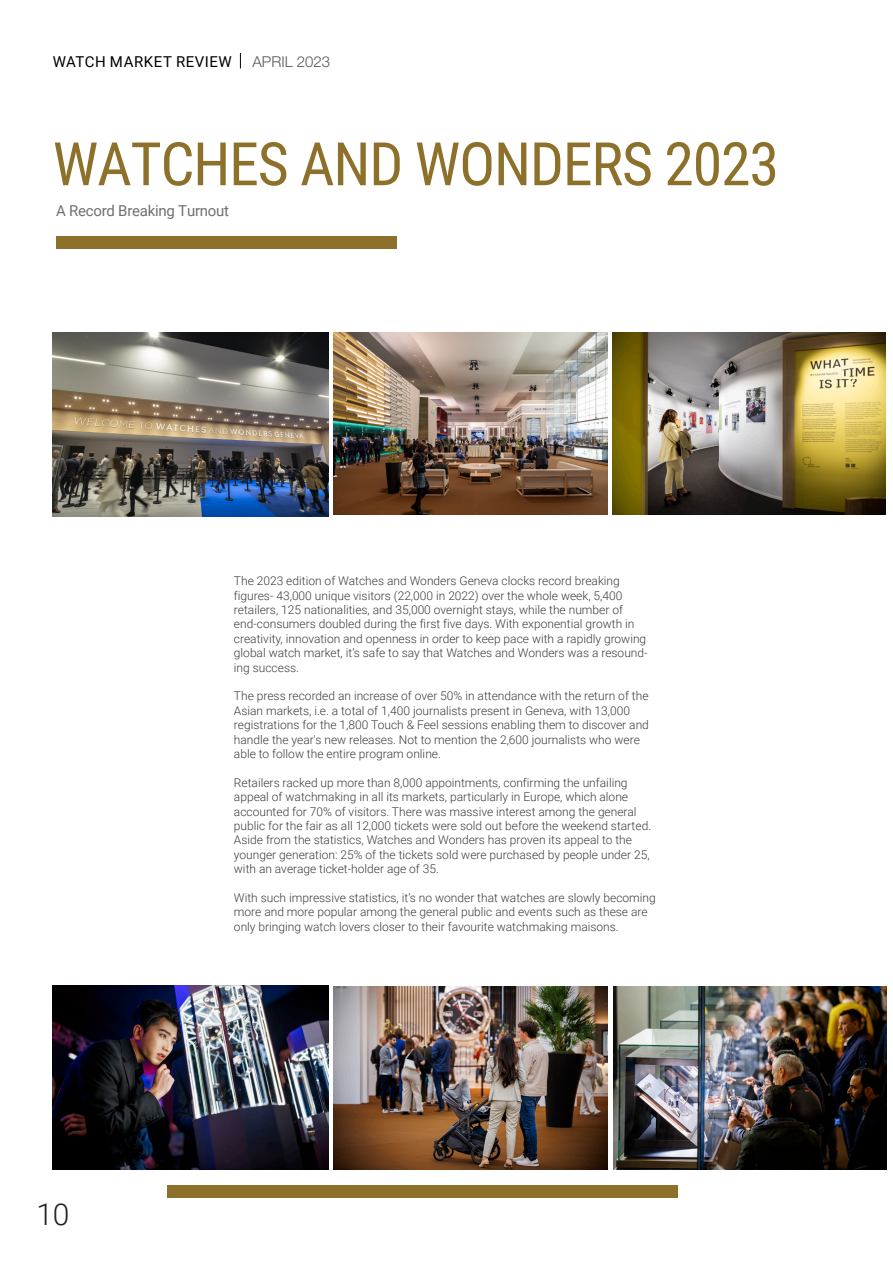
<style>
.page{position:relative;width:893px;height:1263px;background:#fff}
.page>*{position:absolute;margin:0;border:0;box-sizing:border-box;transform-origin:0 0}
.t1{font:60px "Roboto Condensed";letter-spacing:-.02em;color:#8d712b}
.t2{font:300 30px "Roboto";color:#231f20}
.t3{font:15px "Roboto";letter-spacing:-.015em;color:#707070}
.t4{font:15px "Roboto";letter-spacing:.035em;color:#000002}
.t5{font:300 15px "Helvetica Neue";color:#57585a}
.t6{font:300 12px/14.4px "Roboto";color:#3b3c3b}
</style>
<div class="page">
<div style="left:167px;top:1185px;width:511px;height:13px;background:#8d712b"></div>
<div style="left:57px;top:236px;width:340px;height:13px;background:#8d712b"></div>
<svg style="left:240px;top:53px;width:1px;height:15px"></svg>
<img style="left:52px;top:333px;width:276px;height:184px">
<img style="left:333px;top:332px;width:274px;height:183px">
<img style="left:613px;top:332px;width:272px;height:182px">
<img style="left:53px;top:986px;width:276px;height:184px">
<img style="left:333px;top:987px;width:274px;height:183px">
<img style="left:614px;top:987px;width:273px;height:182px">
<p class="t4" style="left:53px;top:51px;width:180px">WATCH MARKET REVIEW</p>
<p class="t5" style="left:252px;top:52px;width:79px">APRIL 2023</p>
<h1 class="t1" style="left:53px;top:122px;width:728px">WATCHES AND WONDERS 2023</h1>
<p class="t3" style="left:56px;top:201px;width:175px">A Record Breaking Turnout</p>
<h2 class="t2" style="left:36px;top:1193px;width:35px">10</h2>
<p class="t6" style="left:234px;top:573px;width:415px">The 2023 edition of Watches and Wonders Geneva clocks record breaking figures- 43,000 unique visitors (22,000 in 2022) over the whole week, 5,400 retailers, 125 nationalities, and 35,000 overnight stays, while the number of end-consumers doubled during the first five days. With exponential growth in creativity, innovation and openness in order to keep pace with a rapidly growing global watch market, it’s safe to say that Watches and Wonders was a resound&shy;ing success.</p>
<p class="t6" style="left:234px;top:688px;width:416px">The press recorded an increase of over 50% in attendance with the return of the Asian markets, i.e. a total of 1,400 journalists present in Geneva, with 13,000 registrations for the 1,800 Touch &amp; Feel sessions enabling them to discover and handle the year's new releases. Not to mention the 2,600 journalists who were able to follow the entire program online.</p>
<p class="t6" style="left:234px;top:775px;width:419px">Retailers racked up more than 8,000 appointments, confirming the unfailing appeal of watchmaking in all its markets, particularly in Europe, which alone accounted for 70% of visitors. There was massive interest among the general public for the fair as all 12,000 tickets were sold out before the weekend started.<br>Aside from the statistics, Watches and Wonders has proven its appeal to the younger generation: 25% of the tickets sold were purchased by people under 25, with an average ticket-holder age of 35.</p>
<p class="t6" style="left:234px;top:890px;width:423px">With such impressive statistics, it’s no wonder that watches are slowly becoming more and more popular among the general public and events such as these are only bringing watch lovers closer to their favourite watchmaking maisons.</p>
</div>
